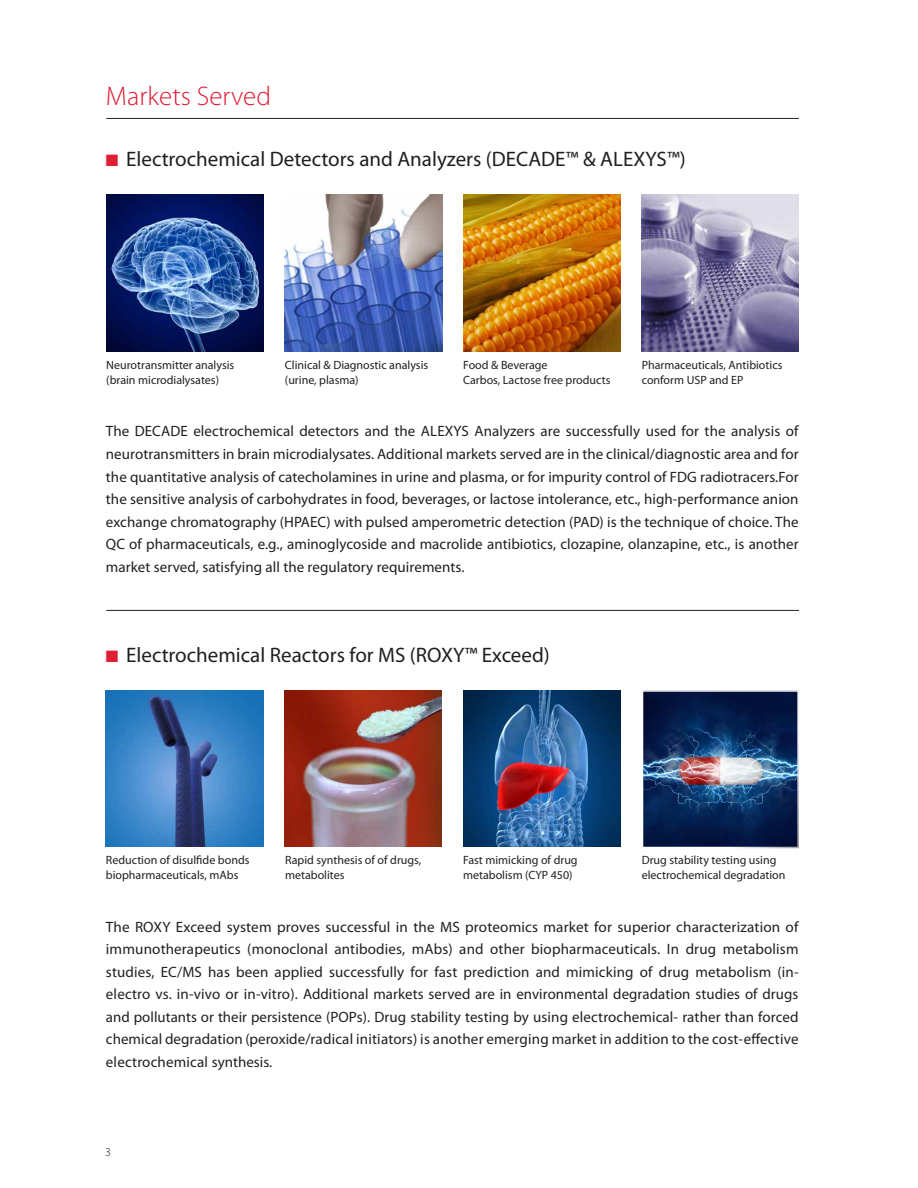
<style>
.page{position:relative;width:918px;height:1188px;background:#fff}
.page>*{position:absolute;margin:0;border:0;box-sizing:border-box;transform-origin:0 0}
.t1{font:300 27px "Myriad Pro";color:#df1d35}
.t2{font:21px "Myriad Pro";color:#231f20}
.t3{font:15px/22.5px "Myriad Pro";letter-spacing:.005em;color:#231f20;text-align:justify}
.t4{font:12px/15px "Myriad Pro";color:#231f20}
.t5{font:300 12px "Myriad Pro";color:#231f20}
.s1{color:#df1d35}
</style>
<div class="page">
<hr style="left:106px;top:118px;width:693px;height:1px;background:#231f20">
<hr style="left:106px;top:610px;width:693px;height:1px;background:#231f20">
<img style="left:106px;top:194px;width:158px;height:157px">
<img style="left:106px;top:690px;width:157px;height:157px">
<img style="left:285px;top:194px;width:157px;height:157px">
<img style="left:285px;top:690px;width:157px;height:157px">
<img style="left:463px;top:194px;width:158px;height:157px">
<img style="left:463px;top:690px;width:157px;height:157px">
<img style="left:642px;top:194px;width:157px;height:157px">
<img style="left:645px;top:693px;width:151px;height:152px">
<div style="left:642px;top:690px;width:157px;height:158px;border:2px solid #fff"></div>
<p class="t1" style="left:106px;top:81px;width:167px">Markets Served</p>
<p class="t2" style="left:106px;top:148px;width:581px"><span class="s1">■</span> Electrochemical Detectors and Analyzers (DECADE™ &amp; ALEXYS™)</p>
<p class="t4" style="left:106px;top:358px;width:130px">Neurotransmitter analysis (brain microdialysates)</p>
<p class="t4" style="left:285px;top:358px;width:145px">Clinical &amp; Diagnostic analysis (urine, plasma)</p>
<p class="t4" style="left:463px;top:358px;width:86px">Food &amp; Beverage</p>
<p class="t4" style="left:463px;top:373px;width:149px">Carbos, Lactose free products</p>
<p class="t4" style="left:642px;top:358px;width:142px">Pharmaceuticals, Antibiotics conform USP and EP</p>
<p class="t3" style="left:106px;top:421px;width:694px">The DECADE electrochemical detectors and the ALEXYS Analyzers are successfully used for the analysis of neurotransmitters in brain microdialysates. Additional markets served are in the clinical/diagnostic area and for the quantitative analysis of catecholamines in urine and plasma, or for impurity control of FDG radiotracers.For the sensitive analysis of carbohydrates in food, beverages, or lactose intolerance, etc., high-performance anion exchange chromatography (HPAEC) with pulsed amperometric detection (PAD) is the technique of choice. The QC of pharmaceuticals, e.g., aminoglycoside and macrolide antibiotics, clozapine, olanzapine, etc., is another market served, satisfying all the regulatory requirements.</p>
<p class="t2" style="left:106px;top:643px;width:445px"><span class="s1">■</span> Electrochemical Reactors for MS (ROXY™ Exceed)</p>
<p class="t4" style="left:106px;top:853px;width:145px">Reduction of disulfide bonds</p>
<p class="t4" style="left:106px;top:868px;width:134px">biopharmaceuticals, mAbs</p>
<p class="t4" style="left:285px;top:853px;width:138px">Rapid synthesis of of drugs, metabolites</p>
<p class="t4" style="left:463px;top:853px;width:116px">Fast mimicking of drug</p>
<p class="t4" style="left:463px;top:868px;width:111px">metabolism (CYP 450)</p>
<p class="t4" style="left:642px;top:853px;width:136px">Drug stability testing using</p>
<p class="t4" style="left:642px;top:868px;width:145px">electrochemical degradation</p>
<p class="t3" style="left:106px;top:916px;width:694px">The ROXY Exceed system proves successful in the MS proteomics market for superior characterization of immunotherapeutics (monoclonal antibodies, mAbs) and other biopharmaceuticals. In drug metabolism studies, EC/MS has been applied successfully for fast prediction and mimicking of drug metabolism (in&shy;electro vs. in-vivo or in-vitro). Additional markets served are in environmental degradation studies of drugs and pollutants or their persistence (POPs). Drug stability testing by using electrochemical- rather than forced chemical degradation (peroxide/radical initiators) is another emerging market in addition to the cost-effective electrochemical synthesis.</p>
<p class="t5" style="left:105px;top:1145px;width:7px">3</p>
</div>
